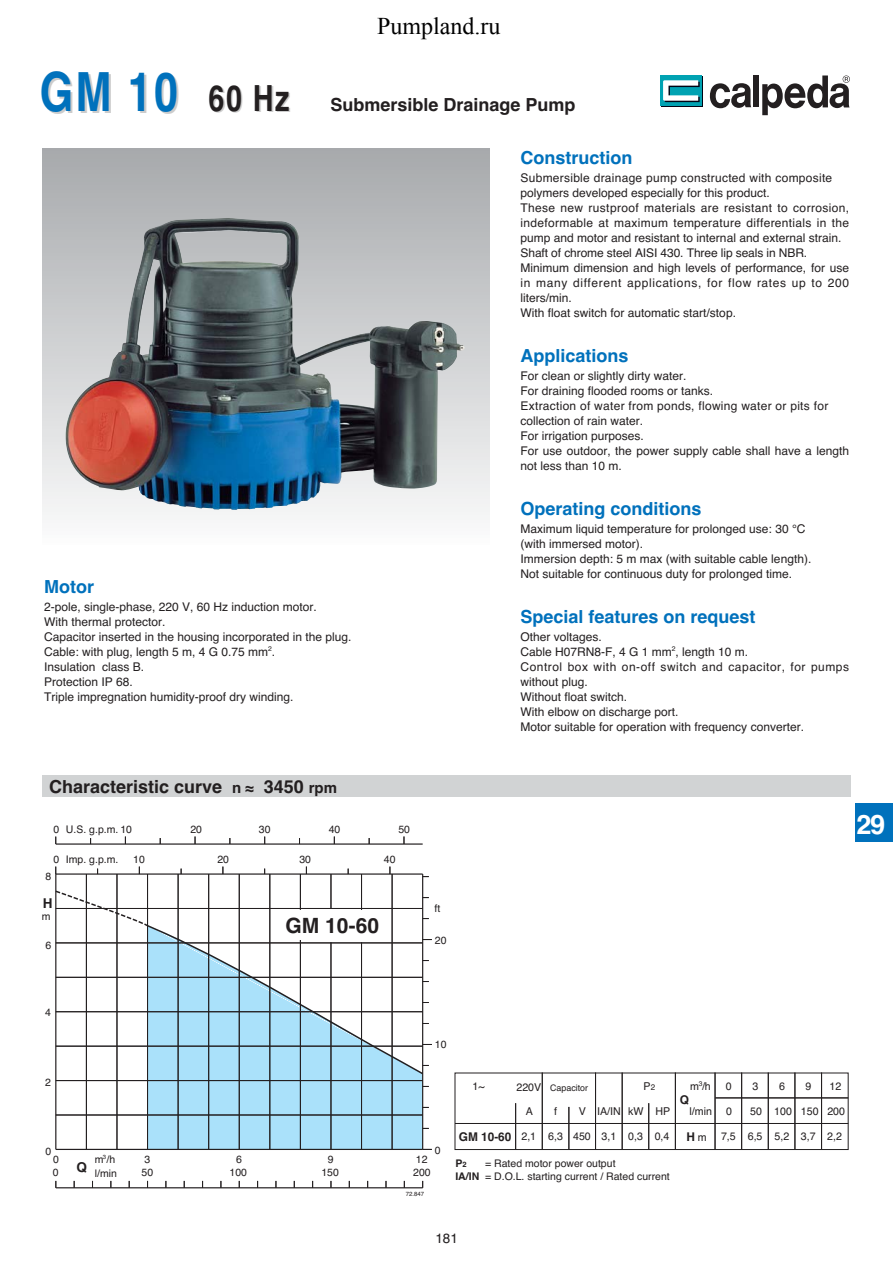
<style>
.page{position:relative;width:893px;height:1263px;background:#fff}
.page>*{position:absolute;margin:0;border:0;box-sizing:border-box;transform-origin:0 0}
.t1{font:700 27px "Helvetica";color:#fff}
.t2{font:24px "Times New Roman";color:#000}
.t3{font:700 21px "Helvetica";color:#231f20}
.t4{font:700 18px "Helvetica";color:#0071bc}
.t5{font:700 18px "Helvetica";color:#231f20}
.t6{font:13.5px "Helvetica";color:#231f20}
.t7{font:700 13.5px "Helvetica";color:#231f20}
.t8{font:12px/15px "Helvetica";color:#231f20}
.t9{font:700 12px "Helvetica";color:#231f20}
.t10{font:10.8px "Helvetica";color:#231f20}
.t11{font:10.5px/13.4px "Helvetica";color:#231f20}
.t12{font:700 10.5px "Helvetica";color:#231f20}
.t13{font:9px "Helvetica";color:#231f20}
.t14{font:6px "Helvetica";color:#231f20}
.s1{font-size:54px;color:#0071bc}
.s2{font-size:36px}
.s3{font-size:15px}
.s4{font-size:8.1px}
.s5{font-weight:700;font-size:12px}
.s6{font-weight:400;font-size:10.8px}
.s7{font-size:10.8px}
.s8{font-weight:700}
.s9{font-size:7.5px}
</style>
<div class="page">
<div style="left:43px;top:775px;width:807px;height:22px;background:#d1d3d4"></div>
<svg style="left:148px;top:1076px;width:274px;height:73px;background:#a6dbf3"></svg>
<div style="left:454px;top:1073px;width:394px;height:77px;border:1px solid #231f20"></div>
<hr style="left:715px;top:1098px;width:133px;height:1px;background:#231f20">
<hr style="left:821px;top:1073px;width:1px;height:76px;background:#231f20">
<hr style="left:794px;top:1073px;width:1px;height:76px;background:#231f20">
<hr style="left:767px;top:1073px;width:1px;height:76px;background:#231f20">
<hr style="left:741px;top:1073px;width:1px;height:76px;background:#231f20">
<hr style="left:714px;top:1073px;width:1px;height:76px;background:#231f20">
<hr style="left:675px;top:1073px;width:1px;height:76px;background:#231f20">
<hr style="left:648px;top:1103px;width:1px;height:46px;background:#231f20">
<hr style="left:621px;top:1073px;width:1px;height:76px;background:#231f20">
<hr style="left:595px;top:1073px;width:1px;height:76px;background:#231f20">
<hr style="left:568px;top:1107px;width:1px;height:42px;background:#231f20">
<hr style="left:542px;top:1073px;width:1px;height:76px;background:#231f20">
<hr style="left:515px;top:1103px;width:1px;height:46px;background:#231f20">
<hr style="left:455px;top:1123px;width:393px;height:1px;background:#231f20">
<hr style="left:55px;top:874px;width:1px;height:275px;background:#231f20">
<hr style="left:86px;top:874px;width:1px;height:275px;background:#231f20">
<hr style="left:117px;top:874px;width:1px;height:275px;background:#231f20">
<hr style="left:147px;top:874px;width:1px;height:275px;background:#231f20">
<hr style="left:178px;top:874px;width:1px;height:275px;background:#231f20">
<hr style="left:208px;top:874px;width:1px;height:275px;background:#231f20">
<hr style="left:239px;top:874px;width:1px;height:275px;background:#231f20">
<hr style="left:269px;top:874px;width:1px;height:275px;background:#231f20">
<hr style="left:300px;top:874px;width:1px;height:36px;background:#231f20">
<hr style="left:300px;top:940px;width:1px;height:209px;background:#231f20">
<hr style="left:331px;top:874px;width:1px;height:35px;background:#231f20">
<hr style="left:331px;top:942px;width:1px;height:207px;background:#231f20">
<hr style="left:361px;top:874px;width:1px;height:36px;background:#231f20">
<hr style="left:361px;top:942px;width:1px;height:207px;background:#231f20">
<hr style="left:392px;top:874px;width:1px;height:275px;background:#231f20">
<hr style="left:422px;top:874px;width:1px;height:275px;background:#231f20">
<hr style="left:56px;top:1187px;width:366px;height:1px;background:#231f20">
<hr style="left:56px;top:1149px;width:366px;height:1px;background:#231f20">
<hr style="left:56px;top:1115px;width:366px;height:1px;background:#231f20">
<hr style="left:56px;top:1080px;width:366px;height:1px;background:#231f20">
<hr style="left:56px;top:843px;width:366px;height:2px;background:#231f20">
<hr style="left:56px;top:873px;width:366px;height:2px;background:#231f20">
<svg style="left:55px;top:890px;width:377px;height:186px"></svg>
<div style="left:855px;top:804px;width:37px;height:38px;background:#0071bc"></div>
<div style="left:753px;top:75px;width:6px;height:32px;background:#231f20"></div>
<svg style="left:710px;top:83px;width:41px;height:25px"></svg>
<svg style="left:661px;top:77px;width:41px;height:30px"></svg>
<div style="left:660px;top:75px;width:41px;height:31px;background:#00a2b2"></div>
<svg style="left:663px;top:80px;width:36px;height:22px"></svg>
<svg style="left:762px;top:76px;width:87px;height:39px"></svg>
<div style="left:43px;top:149px;width:446px;height:395px;background:linear-gradient(to bottom,#a7a9ac,#fbfbfb)"></div>
<img style="left:64px;top:218px;width:401px;height:292px">
<h2 class="t2" style="left:377px;top:13px;width:125px">Pumpland.ru</h2>
<h3 class="t5" style="left:40px;top:98px;width:537px"><span class="s1">GM 10</span> <span class="s2">60 Hz</span> Submersible Drainage Pump</h3>
<h3 class="t4" style="left:44px;top:580px;width:51px">Motor</h3>
<p class="t8" style="left:44px;top:601px;width:309px">2-pole, single-phase, 220 V, 60 Hz induction motor.<br>With thermal protector.<br>Capacitor inserted in the housing incorporated in the plug.<br>Cable: with plug, length 5 m, 4 G 0.75 mm<sup>2</sup>.<br>Insulation class B.<br>Protection IP 68.<br>Triple impregnation humidity-proof dry winding.</p>
<h3 class="t4" style="left:520px;top:151px;width:113px">Construction</h3>
<p class="t8" style="left:520px;top:171px;width:330px">Submersible drainage pump constructed with composite polymers developed especially for this product.<br>These new rustproof materials are resistant to corrosion, indeformable at maximum temperature differentials in the pump and motor and resistant to internal and external strain.<br>Shaft of chrome steel AISI 430. Three lip seals in NBR.<br>Minimum dimension and high levels of performance, for use in many different applications, for flow rates up to 200 liters/min.<br>With float switch for automatic start/stop.</p>
<h3 class="t4" style="left:520px;top:349px;width:109px">Applications</h3>
<p class="t8" style="left:520px;top:369px;width:330px">For clean or slightly dirty water.<br>For draining flooded rooms or tanks.<br>Extraction of water from ponds, flowing water or pits for collection of rain water.<br>For irrigation purposes.<br>For use outdoor, the power supply cable shall have a length not less than 10 m.</p>
<h3 class="t4" style="left:520px;top:502px;width:182px">Operating conditions</h3>
<p class="t8" style="left:520px;top:522px;width:292px">Maximum liquid temperature for prolonged use: 30 °C (with immersed motor).<br>Immersion depth: 5 m max (with suitable cable length).<br>Not suitable for continuous duty for prolonged time.</p>
<h3 class="t4" style="left:520px;top:610px;width:236px">Special features on request</h3>
<p class="t8" style="left:520px;top:630px;width:330px">Other voltages.<br>Cable H07RN8-F, 4 G 1 mm<sup>2</sup>, length 10 m.<br>Control box with on-off switch and capacitor, for pumps without plug.<br>Without float switch.<br>With elbow on discharge port.<br>Motor suitable for operation with frequency converter.</p>
<h3 class="t5" style="left:49px;top:780px;width:289px">Characteristic curve <span class="s3">n ≈</span> 3450 <span class="s3">rpm</span></h3>
<p class="t11" style="left:53px;top:824px;width:7px">0</p>
<p class="t11" style="left:66px;top:824px;width:68px">U.S. g.p.m. 10</p>
<p class="t11" style="left:190px;top:824px;width:13px">20</p>
<p class="t11" style="left:259px;top:824px;width:13px">30</p>
<p class="t11" style="left:329px;top:824px;width:13px">40</p>
<p class="t11" style="left:398px;top:824px;width:13px">50</p>
<p class="t11" style="left:53px;top:854px;width:7px">0</p>
<p class="t11" style="left:133px;top:854px;width:13px">10</p>
<p class="t11" style="left:217px;top:854px;width:13px">20</p>
<p class="t11" style="left:384px;top:854px;width:13px">40</p>
<p class="t11" style="left:66px;top:854px;width:54px">Imp. g.p.m.</p>
<p class="t11" style="left:299px;top:854px;width:13px">30</p>
<p class="t11" style="left:46px;top:870px;width:7px">8</p>
<p class="t7" style="left:43px;top:899px;width:11px">H</p>
<p class="t11" style="left:42px;top:911px;width:10px">m</p>
<p class="t11" style="left:46px;top:940px;width:7px">6</p>
<h3 class="t3" style="left:285px;top:918px;width:95px">GM 10-60</h3>
<p class="t11" style="left:434px;top:903px;width:7px">ft</p>
<p class="t11" style="left:435px;top:934px;width:13px">20</p>
<h1 class="t1" style="left:856px;top:815px;width:30px">29</h1>
<p class="t11" style="left:45px;top:1007px;width:7px">4</p>
<p class="t11" style="left:435px;top:1039px;width:13px">10</p>
<p class="t11" style="left:45px;top:1077px;width:7px">2</p>
<p class="t11" style="left:435px;top:1144px;width:7px">0</p>
<p class="t11" style="left:46px;top:1145px;width:7px">0</p>
<p class="t14" style="left:103px;top:1155px;width:5px">3</p>
<p class="t11" style="left:53px;top:1154px;width:7px">0</p>
<p class="t11" style="left:144px;top:1154px;width:7px">3</p>
<p class="t11" style="left:236px;top:1154px;width:7px">6</p>
<p class="t11" style="left:328px;top:1154px;width:7px">9</p>
<p class="t11" style="left:416px;top:1154px;width:13px">12</p>
<p class="t11" style="left:53px;top:1167px;width:7px">0</p>
<p class="t11" style="left:321px;top:1167px;width:19px">150</p>
<p class="t7" style="left:76px;top:1163px;width:12px">Q</p>
<p class="t11" style="left:95px;top:1154px;width:24px">m /h l/min</p>
<p class="t11" style="left:229px;top:1167px;width:19px">100</p>
<p class="t11" style="left:141px;top:1167px;width:13px">50</p>
<p class="t11" style="left:413px;top:1167px;width:19px">200</p>
<p class="t14" style="left:406px;top:1191px;width:20px">72.847</p>
<p class="t10" style="left:690px;top:1082px;width:22px">m / h<sup>3</sup></p>
<p class="t10" style="left:472px;top:1082px;width:14px">1~</p>
<p class="t10" style="left:643px;top:1082px;width:13px">P<span class="s4">2</span></p>
<p class="t10" style="left:725px;top:1082px;width:7px">0</p>
<p class="t10" style="left:752px;top:1082px;width:7px">3</p>
<p class="t10" style="left:779px;top:1082px;width:7px">6</p>
<p class="t10" style="left:805px;top:1082px;width:7px">9</p>
<p class="t10" style="left:829px;top:1082px;width:13px">12</p>
<p class="t10" style="left:726px;top:1107px;width:7px">0</p>
<p class="t10" style="left:750px;top:1108px;width:96px">50 100 150 200</p>
<p class="t10" style="left:459px;top:1132px;width:212px"><span class="s5">GM 10-60</span> 2,1 6,3 450 3,1 0,3 0,4</p>
<p class="t9" style="left:686px;top:1132px;width:22px">H <span class="s6">m</span></p>
<p class="t10" style="left:721px;top:1132px;width:16px">7,5</p>
<p class="t10" style="left:774px;top:1132px;width:16px">5,2</p>
<p class="t13" style="left:516px;top:1085px;width:73px"><span class="s7">220V</span> Capacitor</p>
<p class="t10" style="left:554px;top:1107px;width:4px">f</p>
<p class="t9" style="left:680px;top:1095px;width:11px">Q</p>
<p class="t10" style="left:526px;top:1107px;width:9px">A</p>
<p class="t10" style="left:578px;top:1107px;width:93px">V IA/IN kW HP</p>
<p class="t10" style="left:689px;top:1107px;width:24px">l/min</p>
<p class="t10" style="left:747px;top:1132px;width:16px">6,5</p>
<p class="t10" style="left:800px;top:1132px;width:43px">3,7 2,2</p>
<p class="t11" style="left:455px;top:1157px;width:216px;text-indent:30px">= Rated motor power output<br><span class="s8">IA/IN</span> = D.O.L. starting current / Rated current</p>
<p class="t12" style="left:455px;top:1159px;width:13px">P<span class="s9">2</span></p>
<p class="t6" style="left:435px;top:1233px;width:24px">181</p>
</div>
